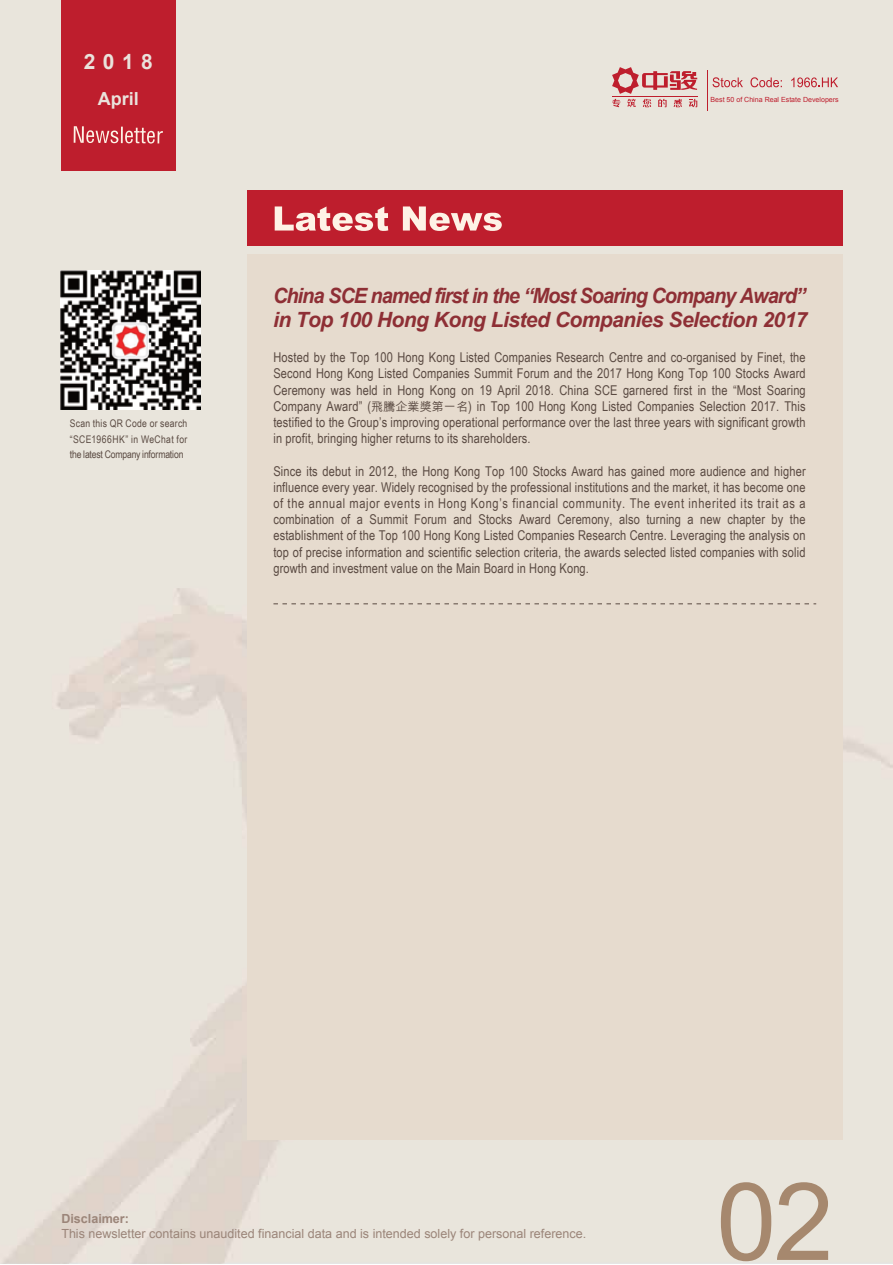
<style>
.page{position:relative;width:893px;height:1265px;background:#fff}
.page>*{position:absolute;margin:0;border:0;box-sizing:border-box;transform-origin:0 0}
.t1{font:108px "Arial";color:#a6886e}
.t2{font:italic 700 21px/24px "Arial";letter-spacing:-.05em;color:#8e2f35;scale:.95 1}
.t3{font:700 21px "Arial";color:#eae3dc}
.t4{font:700 18px "Arial";color:#eae3dc}
.t5{font:13.5px/16.2px "Arial Narrow";letter-spacing:.01em;color:#5a4a42;text-align:justify}
.t6{font:12.6px "Arial";color:#9b8579}
.t7{font:700 12.6px "Arial";color:#9b8579}
.t8{font:10.5px/15px "Arial Narrow";letter-spacing:-.01em;color:#5a4a42;text-align:justify}
.t9{font:7.05px "Arial";color:#be1e2d}
.s1{font-family:"M Hei";font-weight:500;font-size:12px}
</style>
<div class="page">
<img style="left:0;top:0;width:893px;height:1263px">
<img style="left:61px;top:270px;width:139px;height:139px">
<div style="left:61px;top:0;width:115px;height:170px;background:#be1e2d"></div>
<svg style="left:74px;top:126px;width:89px;height:17px"></svg>
<hr style="left:707px;top:70px;width:1px;height:40px;background:#be1e2d">
<svg style="left:612px;top:67px;width:85px;height:40px;background:#daa1a0"></svg>
<svg style="left:712px;top:77px;width:31px;height:10px"></svg>
<svg style="left:750px;top:77px;width:32px;height:10px"></svg>
<svg style="left:791px;top:77px;width:47px;height:10px"></svg>
<div style="left:247px;top:254px;width:595px;height:884px;background:#e6dbce"></div>
<div style="left:247px;top:190px;width:595px;height:55px;background:#be1e2d"></div>
<svg style="left:275px;top:206px;width:113px;height:25px"></svg>
<svg style="left:403px;top:206px;width:99px;height:25px"></svg>
<svg style="left:273px;top:603px;width:543px;height:1px"></svg>
<h2 class="t3" style="left:84px;top:48px;width:71px">2018</h2>
<h3 class="t4" style="left:98px;top:87px;width:43px">April</h3>
<p class="t9" style="left:711px;top:95px;width:130px">Best 50 of China Real Estate Developers</p>
<p class="t8" style="left:70px;top:416px;width:119px">Scan this QR Code or search “SCE1966HK” in WeChat for the latest Company information</p>
<h2 class="t2" style="left:273px;top:284px;width:564px">China SCE named first in the “Most Soaring Company Award” in Top 100 Hong Kong Listed Companies Selection 2017</h2>
<p class="t5" style="left:273px;top:348px;width:534px">Hosted by the Top 100 Hong Kong Listed Companies Research Centre and co-organised by Finet, the Second Hong Kong Listed Companies Summit Forum and the 2017 Hong Kong Top 100 Stocks Award Ceremony was held in Hong Kong on 19 April 2018. China SCE garnered first in the “Most Soaring Company Award” (<span class="s1">飛騰企業獎第一名</span>) in Top 100 Hong Kong Listed Companies Selection 2017. This testified to the Group’s improving operational performance over the last three years with significant growth in profit, bringing higher returns to its shareholders.</p>
<p class="t5" style="left:273px;top:462px;width:534px">Since its debut in 2012, the Hong Kong Top 100 Stocks Award has gained more audience and higher influence every year. Widely recognised by the professional institutions and the market, it has become one of the annual major events in Hong Kong’s financial community. The event inherited its trait as a combination of a Summit Forum and Stocks Award Ceremony, also turning a new chapter by the establishment of the Top 100 Hong Kong Listed Companies Research Centre. Leveraging the analysis on top of precise information and scientific selection criteria, the awards selected listed companies with solid growth and investment value on the Main Board in Hong Kong.</p>
<p class="t7" style="left:61px;top:1209px;width:69px">Disclaimer:</p>
<p class="t6" style="left:61px;top:1224px;width:526px">This newsletter contains unaudited financial data and is intended solely for personal reference.</p>
<h1 class="t1" style="left:716px;top:1150px;width:119px">02</h1>
</div>
